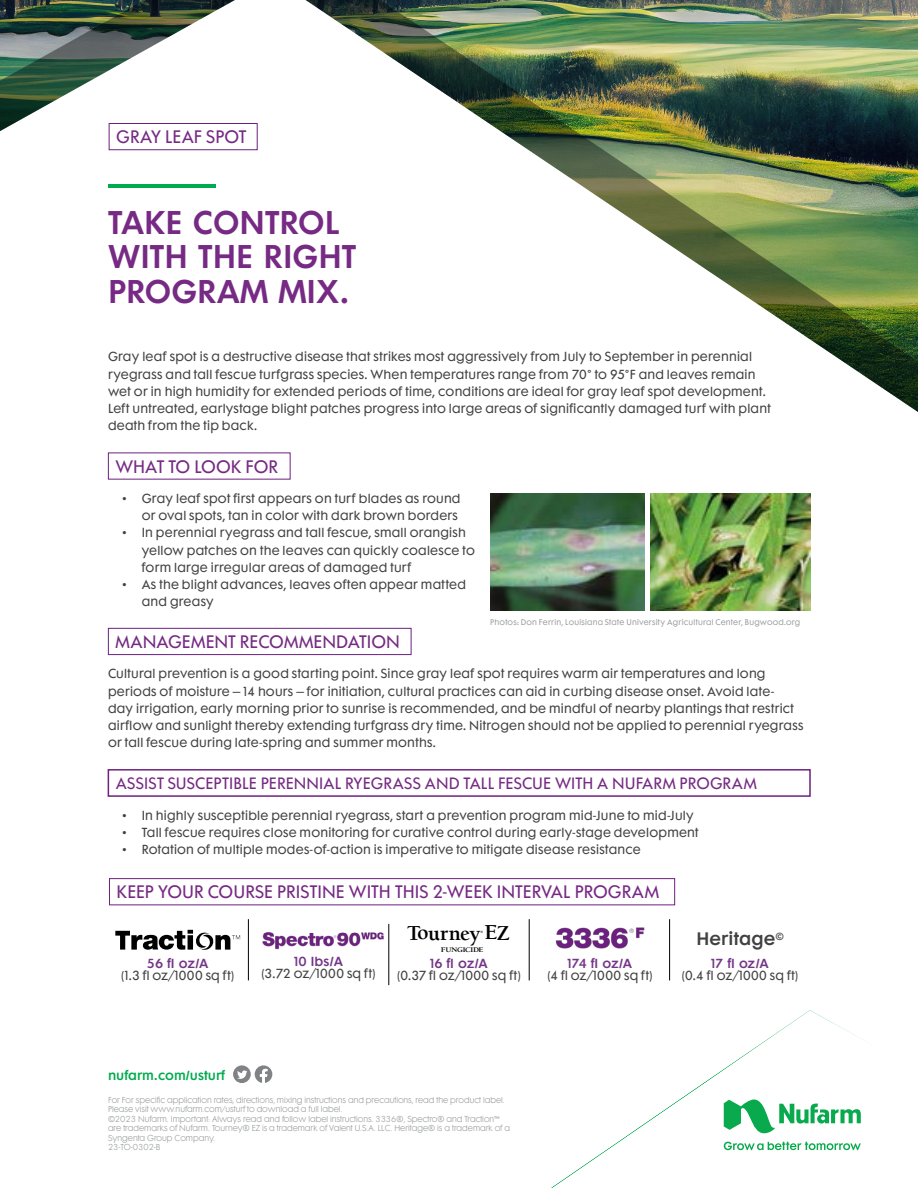
<style>
.page{position:relative;width:918px;height:1188px;background:#fff}
.page>*{position:absolute;margin:0;border:0;box-sizing:border-box;transform-origin:0 0}
.t1{font:600 30px/34.5px "Futura Maxi Std";color:#762a84}
.t2{font:700 19.2px "Berkeley";letter-spacing:-.065em;color:#000}
.t3{font:16.5px "Futura Maxi Std";letter-spacing:.005em;color:#762a84}
.t4{font:600 16.5px "Futura Maxi Std";letter-spacing:.005em;color:#414042}
.t5{font:15px "Futura Maxi Std";letter-spacing:.005em;color:#762a84}
.t6{font:12px/17.2px "Futura Maxi Std";letter-spacing:.02em;color:#414042}
.t7{font:600 12px "Futura Maxi Std";letter-spacing:.01em;color:#753688}
.t8{font:600 12px "Futura Maxi Std";color:#00ab4f}
.t9{font:300 7.8px/9.4px "Futura Maxi Std";color:#939598}
.t10{font:7.5px "Futura Maxi Std";letter-spacing:.03em;color:#9d9fa2}
.t11{font:700 6.45px "Berkeley";letter-spacing:-.05em;color:#000;scale:1.13 1}
.t12{font:3px "Arial";color:#000}
</style>
<div class="page">
<img style="left:0;top:0;width:918px;height:412px">
<hr style="left:108px;top:185px;width:108px;height:3px;background:#00ab4f">
<svg style="left:551px;top:1010px;width:314px;height:178px"></svg>
<svg style="left:724px;top:1100px;width:137px;height:50px"></svg>
<div style="left:233px;top:1065px;width:18px;height:18px;background:#808285;border-radius:50%"></div>
<svg style="left:237px;top:1070px;width:10px;height:9px"></svg>
<svg style="left:255px;top:1065px;width:17px;height:18px"></svg>
<div style="left:109px;top:123px;width:149px;height:27px;border:1px solid #6c217f"></div>
<div style="left:108px;top:628px;width:303px;height:27px;border:1px solid #6c217f"></div>
<div style="left:108px;top:769px;width:703px;height:28px;border:2px solid #6c217f"></div>
<div style="left:109px;top:878px;width:566px;height:27px;border:1px solid #6c217f"></div>
<hr style="left:248px;top:919px;width:1px;height:61px;background:#000">
<hr style="left:389px;top:924px;width:1px;height:61px;background:#000">
<hr style="left:529px;top:919px;width:1px;height:61px;background:#000">
<hr style="left:669px;top:919px;width:1px;height:61px;background:#000">
<img style="left:555px;top:927px;width:89px;height:22px">
<svg style="left:115px;top:930px;width:125px;height:20px"></svg>
<img style="left:262px;top:932px;width:122px;height:18px">
<img style="left:490px;top:493px;width:154px;height:118px">
<img style="left:650px;top:493px;width:161px;height:118px">
<h3 class="t3" style="left:116px;top:126px;width:132px">GRAY LEAF SPOT</h3>
<h1 class="t1" style="left:108px;top:205px;width:250px">TAKE CONTROL<br>WITH THE RIGHT<br>PROGRAM MIX.</h1>
<p class="t6" style="left:108px;top:348px;width:664px">Gray leaf spot is a destructive disease that strikes most aggressively from July to September in perennial ryegrass and tall fescue turfgrass species. When temperatures range from 70° to 95°F and leaves remain wet or in high humidity for extended periods of time, conditions are ideal for gray leaf spot development.<br>Left untreated, earlystage blight patches progress into large areas of significantly damaged turf with plant death from the tip back.</p>
<h3 class="t3" style="left:116px;top:456px;width:164px">WHAT TO LOOK FOR</h3>
<p class="t6" style="left:122px;top:490px;width:341px;text-align:right">• Gray leaf spot first appears on turf blades as round or oval spots, tan in color with dark brown borders</p>
<p class="t6" style="left:142px;top:524px;width:335px;text-indent:-20px">• In perennial ryegrass and tall fescue, small orangish yellow patches on the leaves can quickly coalesce to form large irregular areas of damaged turf</p>
<p class="t6" style="left:142px;top:576px;width:326px;text-indent:-20px">• As the blight advances, leaves often appear matted and greasy</p>
<h3 class="t3" style="left:116px;top:631px;width:286px">MANAGEMENT RECOMMENDATION</h3>
<p class="t6" style="left:108px;top:665px;width:697px">Cultural prevention is a good starting point. Since gray leaf spot requires warm air temperatures and long periods of moisture – 14 hours – for initiation, cultural practices can aid in curbing disease onset. Avoid late-<br>day irrigation, early morning prior to sunrise is recommended, and be mindful of nearby plantings that restrict airflow and sunlight thereby extending turfgrass dry time. Nitrogen should not be applied to perennial ryegrass or tall fescue during late-spring and summer months.</p>
<p class="t5" style="left:116px;top:773px;width:642px">ASSIST SUSCEPTIBLE PERENNIAL RYEGRASS AND TALL FESCUE WITH A NUFARM PROGRAM</p>
<p class="t6" style="left:122px;top:807px;width:574px">• In highly susceptible perennial ryegrass, start a prevention program mid-June to mid-July</p>
<p class="t6" style="left:122px;top:824px;width:579px">• Tall fescue requires close monitoring for curative control during early-stage development</p>
<p class="t6" style="left:122px;top:841px;width:521px">• Rotation of multiple modes-of-action is imperative to mitigate disease resistance</p>
<h3 class="t3" style="left:117px;top:881px;width:544px">KEEP YOUR COURSE PRISTINE WITH THIS 2-WEEK INTERVAL PROGRAM</h3>
<p class="t10" style="left:490px;top:617px;width:311px">Photos: Don Ferrin, Louisiana State University Agricultural Center, Bugwood.org</p>
<p class="t7" style="left:147px;top:955px;width:63px">56 fl oz/A</p>
<p class="t6" style="left:121px;top:967px;width:114px">(1.3 fl oz/1000 sq ft)</p>
<p class="t7" style="left:294px;top:954px;width:50px">10 lbs/A</p>
<p class="t6" style="left:262px;top:965px;width:115px">(3.72 oz/1000 sq ft)</p>
<h2 class="t2" style="left:406px;top:921px;width:105px">Tourney EZ</h2>
<p class="t12" style="left:481px;top:930px;width:4px">®</p>
<p class="t11" style="left:441px;top:946px;width:39px">FUNGICIDE</p>
<p class="t7" style="left:430px;top:955px;width:59px">16 fl oz/A</p>
<p class="t6" style="left:397px;top:967px;width:125px">(0.37 fl oz/1000 sq ft)</p>
<p class="t7" style="left:568px;top:955px;width:66px">174 fl oz/A</p>
<p class="t6" style="left:547px;top:967px;width:107px">(4 fl oz/1000 sq ft)</p>
<h3 class="t4" style="left:697px;top:928px;width:89px">Heritage<sup>©</sup></h3>
<p class="t7" style="left:711px;top:955px;width:59px">17 fl oz/A</p>
<p class="t6" style="left:682px;top:967px;width:118px">(0.4 fl oz/1000 sq ft)</p>
<p class="t8" style="left:108px;top:1067px;width:118px">nufarm.com/usturf</p>
<p class="t9" style="left:108px;top:1095px;width:404px">For For specific application rates, directions, mixing instructions and precautions, read the product label.<br>Please visit www.nufarm.com/usturf to download a full label.<br>©2023 Nufarm. Important: Always read and follow label instructions. 3336®, Spectro® and Traction™ are trademarks of Nufarm. Tourney® EZ is a trademark of Valent U.S.A. LLC. Heritage® is a trademark of a Syngenta Group Company.<br>23-TO-0302-B</p>
</div>
